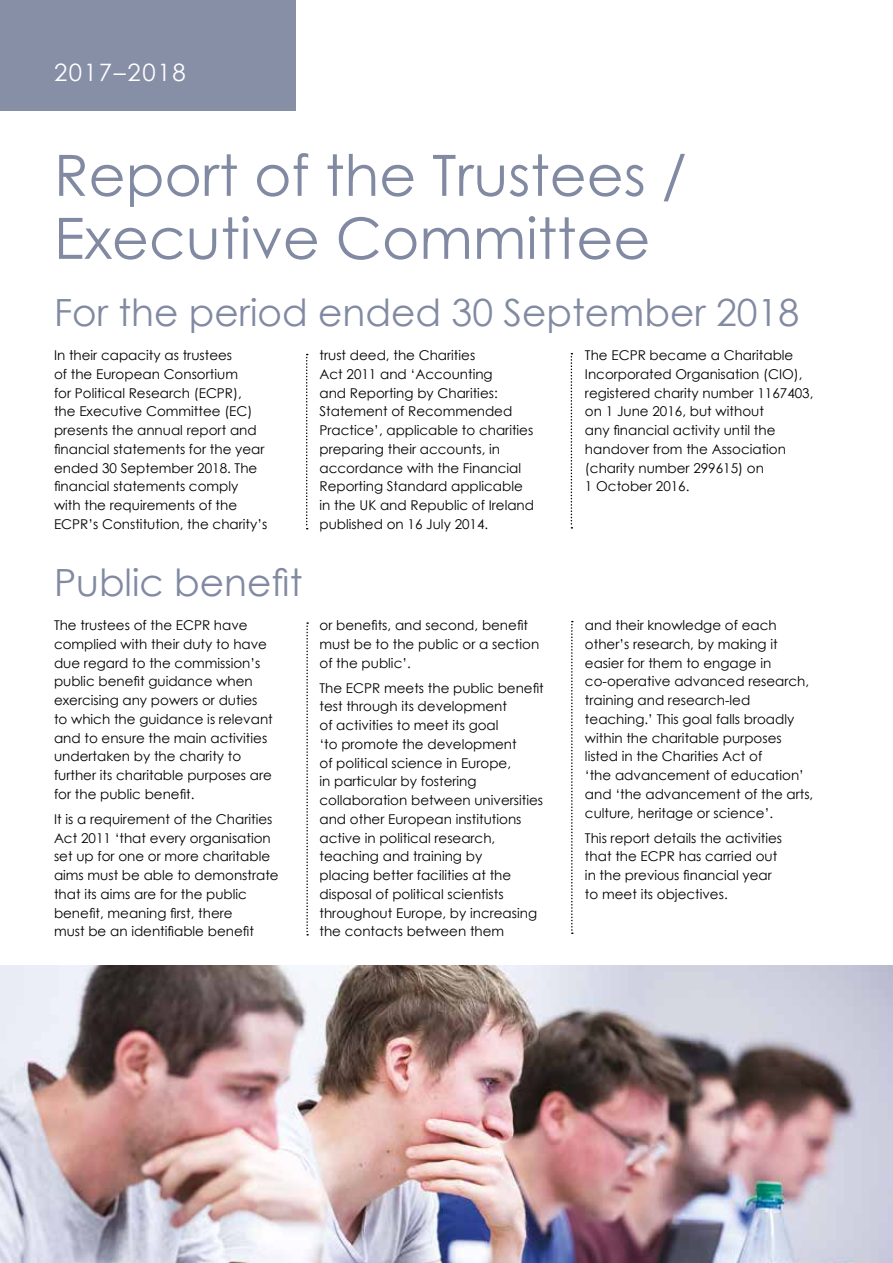
<style>
.page{position:relative;width:893px;height:1263px;background:#fff}
.page>*{position:absolute;margin:0;border:0;box-sizing:border-box;transform-origin:0 0}
.t1{font:57px/63px "Century Gothic";color:#818aa2}
.t2{font:37.5px "Century Gothic";color:#818aa2}
.t3{font:24px "Century Gothic";letter-spacing:.07em;color:#fff}
.t4{font:13.5px/18.8px "Century Gothic";color:#000}
</style>
<div class="page">
<div style="left:0;top:0;width:296px;height:111px;background:#868fa5"></div>
<svg style="left:306px;top:354px;width:2px;height:175px"></svg>
<svg style="left:571px;top:353px;width:1px;height:176px"></svg>
<svg style="left:306px;top:622px;width:2px;height:313px"></svg>
<svg style="left:571px;top:621px;width:2px;height:313px"></svg>
<img style="left:0;top:965px;width:893px;height:298px">
<h3 class="t3" style="left:54px;top:55px;width:133px">2017–2018</h3>
<h1 class="t1" style="left:54px;top:143px;width:634px">Report of the Trustees /<br>Executive Committee</h1>
<h2 class="t2" style="left:54px;top:287px;width:747px">For the period ended 30 September 2018</h2>
<p class="t4" style="left:54px;top:346px;width:215px">In their capacity as trustees<br>of the European Consortium<br>for Political Research (ECPR),<br>the Executive Committee (EC) presents the annual report and financial statements for the year ended 30 September 2018. The financial statements comply with the requirements of the<br>ECPR’s Constitution, the charity’s</p>
<p class="t4" style="left:319px;top:346px;width:216px">trust deed, the Charities<br>Act 2011 and ‘Accounting<br>and Reporting by Charities:<br>Statement of Recommended<br>Practice’, applicable to charities preparing their accounts, in accordance with the Financial<br>Reporting Standard applicable in the UK and Republic of Ireland published on 16 July 2014.</p>
<p class="t4" style="left:585px;top:346px;width:230px">The ECPR became a Charitable<br>Incorporated Organisation (CIO), registered charity number 1167403, on 1 June 2016, but without<br>any financial activity until the handover from the Association (charity number 299615) on<br>1 October 2016.</p>
<h2 class="t2" style="left:54px;top:557px;width:250px">Public benefit</h2>
<p class="t4" style="left:54px;top:615px;width:220px">The trustees of the ECPR have complied with their duty to have due regard to the commission’s public benefit guidance when exercising any powers or duties to which the guidance is relevant and to ensure the main activities undertaken by the charity to further its charitable purposes are for the public benefit.</p>
<p class="t4" style="left:54px;top:809px;width:226px">It is a requirement of the Charities<br>Act 2011 ‘that every organisation set up for one or more charitable aims must be able to demonstrate that its aims are for the public benefit, meaning first, there<br>must be an identifiable benefit</p>
<p class="t4" style="left:319px;top:615px;width:221px">or benefits, and second, benefit must be to the public or a section of the public’.</p>
<p class="t4" style="left:319px;top:678px;width:226px">The ECPR meets the public benefit test through its development<br>of activities to meet its goal<br>‘to promote the development<br>of political science in Europe,<br>in particular by fostering collaboration between universities and other European institutions active in political research, teaching and training by<br>placing better facilities at the disposal of political scientists throughout Europe, by increasing the contacts between them</p>
<p class="t4" style="left:585px;top:616px;width:230px">and their knowledge of each other’s research, by making it easier for them to engage in co‑operative advanced research, training and research-led teaching.’ This goal falls broadly within the charitable purposes listed in the Charities Act of<br>‘the advancement of education’ and ‘the advancement of the arts, culture, heritage or science’.</p>
<p class="t4" style="left:585px;top:828px;width:199px">This report details the activities that the ECPR has carried out in the previous financial year to meet its objectives.</p>
</div>
